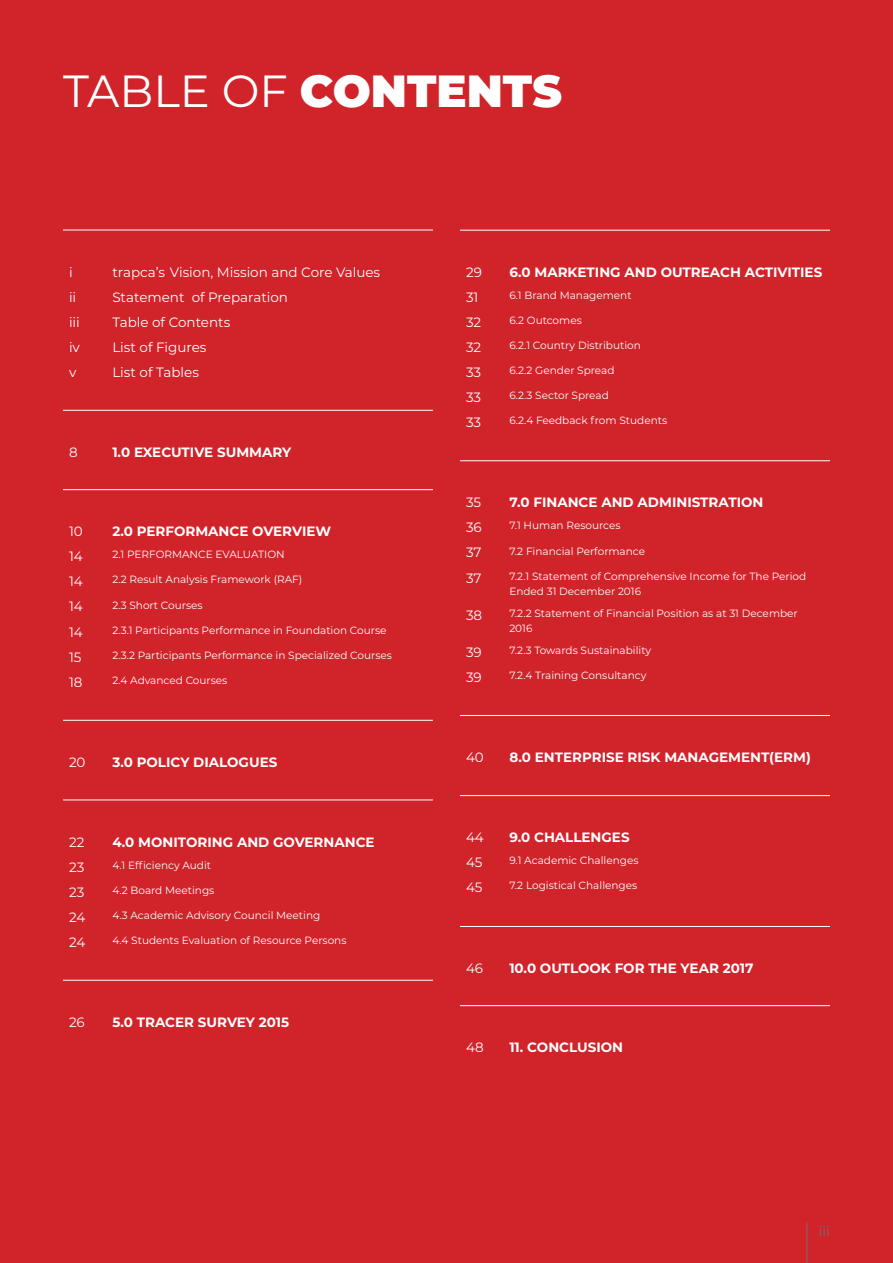
<style>
.page{position:relative;width:893px;height:1263px;background:#d1232a}
.page>*{position:absolute;margin:0;border:0;box-sizing:border-box;transform-origin:0 0}
.t1{font:900 45px "Montserrat";color:#fff}
.t2{font:700 13.5px "Montserrat";color:#fff}
.t3{font:13.5px "Montserrat";color:#fff}
.t4{font:13.5px "Montserrat";color:#6d7072}
.t5{font:10.5px/15px "Montserrat";color:#fff}
.s1{font-weight:400}
</style>
<div class="page">
<hr style="left:807px;top:1223px;width:1px;height:40px;background:#6e6f72">
<hr style="left:63px;top:230px;width:370px;height:1px;background:#fff">
<hr style="left:63px;top:410px;width:370px;height:1px;background:#fff">
<hr style="left:63px;top:489px;width:370px;height:1px;background:#fff">
<hr style="left:63px;top:720px;width:370px;height:1px;background:#fff">
<hr style="left:63px;top:800px;width:370px;height:1px;background:#fff">
<hr style="left:460px;top:230px;width:370px;height:1px;background:#fff">
<hr style="left:460px;top:460px;width:370px;height:1px;background:#fff">
<hr style="left:460px;top:715px;width:370px;height:1px;background:#fff">
<hr style="left:460px;top:795px;width:370px;height:1px;background:#fff">
<hr style="left:460px;top:926px;width:370px;height:1px;background:#fff">
<hr style="left:460px;top:1005px;width:370px;height:1px;background:#fff">
<hr style="left:63px;top:980px;width:370px;height:1px;background:#fff">
<h1 class="t1" style="left:63px;top:57px;width:500px"><span class="s1">TABLE OF</span> CONTENTS</h1>
<p class="t3" style="left:69px;top:262px;width:5px">i</p>
<p class="t3" style="left:112px;top:262px;width:269px">trapca’s Vision, Mission and Core Values</p>
<p class="t3" style="left:69px;top:288px;width:9px">ii</p>
<p class="t3" style="left:112px;top:288px;width:177px">Statement of Preparation</p>
<p class="t3" style="left:69px;top:313px;width:12px">iii</p>
<p class="t3" style="left:112px;top:313px;width:119px">Table of Contents</p>
<p class="t3" style="left:69px;top:338px;width:12px">iv</p>
<p class="t3" style="left:112px;top:338px;width:96px">List of Figures</p>
<p class="t3" style="left:69px;top:363px;width:9px">v</p>
<p class="t3" style="left:112px;top:363px;width:88px">List of Tables</p>
<p class="t3" style="left:69px;top:442px;width:10px">8</p>
<p class="t2" style="left:112px;top:442px;width:181px">1.0 EXECUTIVE SUMMARY</p>
<p class="t3" style="left:69px;top:522px;width:15px">10</p>
<p class="t2" style="left:112px;top:522px;width:220px">2.0 PERFORMANCE OVERVIEW</p>
<p class="t3" style="left:69px;top:547px;width:15px">14</p>
<p class="t5" style="left:112px;top:547px;width:174px">2.1 PERFORMANCE EVALUATION</p>
<p class="t3" style="left:69px;top:572px;width:15px">14</p>
<p class="t5" style="left:112px;top:572px;width:191px">2.2 Result Analysis Framework (RAF)</p>
<p class="t3" style="left:69px;top:597px;width:15px">14</p>
<p class="t5" style="left:112px;top:597px;width:92px">2.3 Short Courses</p>
<p class="t3" style="left:69px;top:622px;width:15px">14</p>
<p class="t5" style="left:112px;top:622px;width:276px">2.3.1 Participants Performance in Foundation Course</p>
<p class="t3" style="left:69px;top:647px;width:14px">15</p>
<p class="t5" style="left:112px;top:647px;width:281px">2.3.2 Participants Performance in Specialized Courses</p>
<p class="t3" style="left:69px;top:673px;width:15px">18</p>
<p class="t5" style="left:112px;top:672px;width:117px">2.4 Advanced Courses</p>
<p class="t3" style="left:69px;top:753px;width:18px">20</p>
<p class="t2" style="left:112px;top:752px;width:166px">3.0 POLICY DIALOGUES</p>
<p class="t3" style="left:69px;top:832px;width:17px">22</p>
<p class="t2" style="left:112px;top:832px;width:264px">4.0 MONITORING AND GOVERNANCE</p>
<p class="t3" style="left:69px;top:857px;width:17px">23</p>
<p class="t5" style="left:112px;top:857px;width:100px">4.1 Efficiency Audit</p>
<p class="t3" style="left:69px;top:882px;width:17px">23</p>
<p class="t5" style="left:112px;top:882px;width:104px">4.2 Board Meetings</p>
<p class="t3" style="left:69px;top:908px;width:18px">24</p>
<p class="t5" style="left:112px;top:907px;width:210px">4.3 Academic Advisory Council Meeting</p>
<p class="t3" style="left:69px;top:933px;width:18px">24</p>
<p class="t5" style="left:112px;top:932px;width:236px">4.4 Students Evaluation of Resource Persons</p>
<p class="t3" style="left:69px;top:1013px;width:17px">26</p>
<p class="t2" style="left:112px;top:1013px;width:178px">5.0 TRACER SURVEY 2015</p>
<p class="t3" style="left:466px;top:263px;width:17px">29</p>
<p class="t2" style="left:509px;top:262px;width:314px">6.0 MARKETING AND OUTREACH ACTIVITIES</p>
<p class="t3" style="left:466px;top:288px;width:14px">31</p>
<p class="t5" style="left:509px;top:287px;width:124px">6.1 Brand Management</p>
<p class="t3" style="left:466px;top:313px;width:17px">32</p>
<p class="t5" style="left:509px;top:312px;width:74px">6.2 Outcomes</p>
<p class="t3" style="left:466px;top:338px;width:17px">32</p>
<p class="t5" style="left:509px;top:337px;width:133px">6.2.1 Country Distribution</p>
<p class="t3" style="left:466px;top:363px;width:17px">33</p>
<p class="t5" style="left:509px;top:362px;width:107px">6.2.2 Gender Spread</p>
<p class="t3" style="left:466px;top:388px;width:17px">33</p>
<p class="t5" style="left:509px;top:388px;width:101px">6.2.3 Sector Spread</p>
<p class="t3" style="left:466px;top:413px;width:17px">33</p>
<p class="t5" style="left:509px;top:413px;width:159px">6.2.4 Feedback from Students</p>
<p class="t3" style="left:466px;top:493px;width:17px">35</p>
<p class="t2" style="left:509px;top:493px;width:256px">7.0 FINANCE AND ADMINISTRATION</p>
<p class="t3" style="left:466px;top:518px;width:17px">36</p>
<p class="t5" style="left:509px;top:518px;width:113px">7.1 Human Resources</p>
<p class="t3" style="left:466px;top:543px;width:17px">37</p>
<p class="t5" style="left:509px;top:543px;width:137px">7.2 Financial Performance</p>
<p class="t3" style="left:466px;top:568px;width:17px">37</p>
<p class="t5" style="left:509px;top:568px;width:298px">7.2.1 Statement of Comprehensive Income for The Period<br>Ended 31 December 2016</p>
<p class="t3" style="left:466px;top:606px;width:18px">38</p>
<p class="t5" style="left:509px;top:605px;width:290px">7.2.2 Statement of Financial Position as at 31 December<br>2016</p>
<p class="t3" style="left:466px;top:643px;width:17px">39</p>
<p class="t5" style="left:509px;top:642px;width:143px">7.2.3 Towards Sustainability</p>
<p class="t3" style="left:466px;top:668px;width:17px">39</p>
<p class="t5" style="left:509px;top:667px;width:138px">7.2.4 Training Consultancy</p>
<p class="t3" style="left:466px;top:748px;width:19px">40</p>
<p class="t2" style="left:509px;top:747px;width:303px">8.0 ENTERPRISE RISK MANAGEMENT(ERM)</p>
<p class="t3" style="left:466px;top:828px;width:19px">44</p>
<p class="t2" style="left:509px;top:828px;width:122px">9.0 CHALLENGES</p>
<p class="t3" style="left:466px;top:853px;width:18px">45</p>
<p class="t5" style="left:509px;top:853px;width:131px">9.1 Academic Challenges</p>
<p class="t3" style="left:466px;top:878px;width:18px">45</p>
<p class="t5" style="left:509px;top:878px;width:129px">7.2 Logistical Challenges</p>
<p class="t3" style="left:466px;top:958px;width:19px">46</p>
<p class="t2" style="left:509px;top:958px;width:246px">10.0 OUTLOOK FOR THE YEAR 2017</p>
<p class="t3" style="left:466px;top:1038px;width:19px">48</p>
<p class="t2" style="left:509px;top:1038px;width:115px">11. CONCLUSION</p>
<p class="t4" style="left:819px;top:1222px;width:12px">iii</p>
</div>
